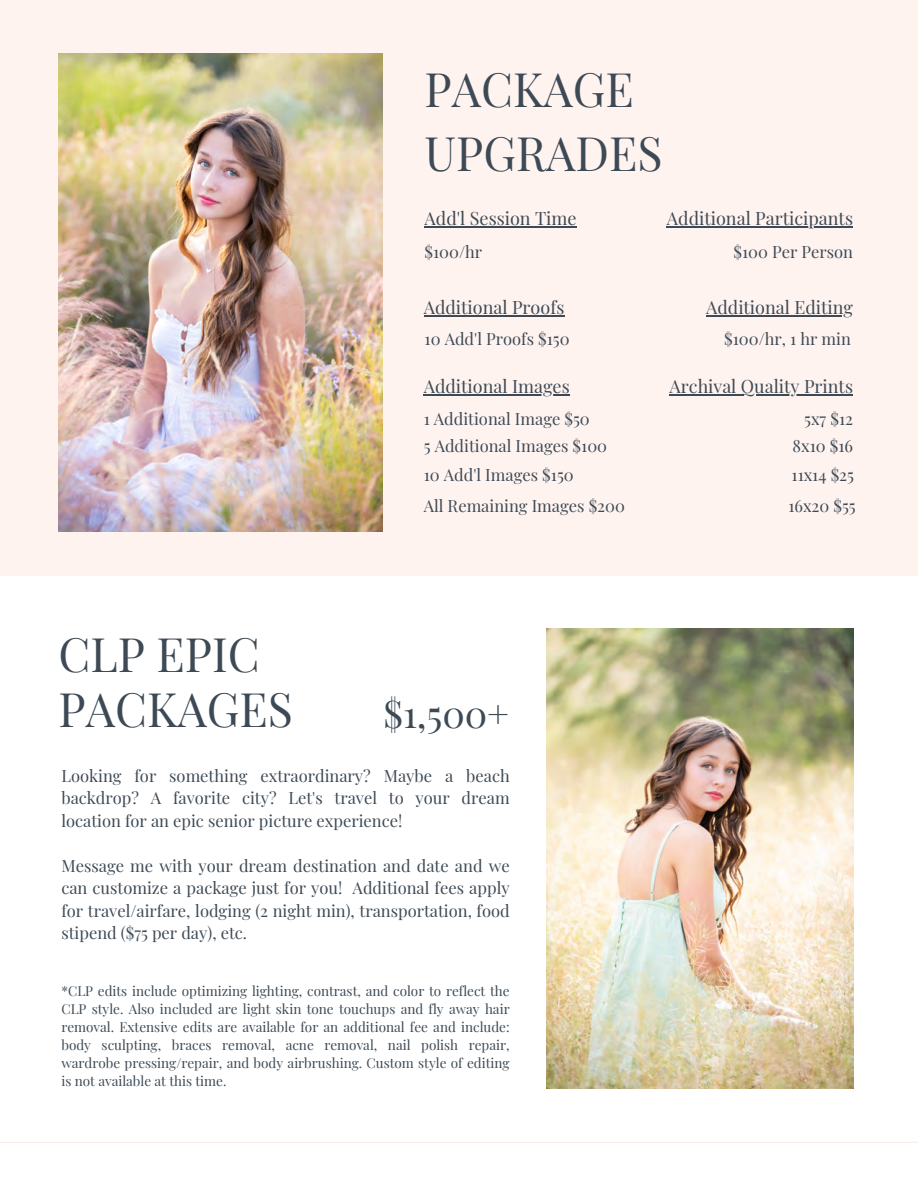
<style>
.page{position:relative;width:918px;height:1188px;background:#fff}
.page>*{position:absolute;margin:0;border:0;box-sizing:border-box;transform-origin:0 0}
.t1{font:46.5px "Playfair Display";color:#3d4a55}
.t2{font:37.5px "Playfair Display";color:#3d4a55}
.t3{font:18px "Playfair Display";color:#3d4a55}
.t4{font:16.5px/22.5px "Playfair Display";color:#3d4a55;text-align:justify}
.t5{font:13.5px/18px "Playfair Display";color:#3d4a55;text-align:justify}
</style>
<div class="page">
<div style="left:0;top:0;width:918px;height:576px;background:#fff3f0"></div>
<img style="left:59px;top:53px;width:324px;height:478px">
<hr style="left:0;top:1142px;width:918px;height:1px;background:#faebe8">
<img style="left:546px;top:628px;width:307px;height:461px">
<hr style="left:425px;top:226px;width:152px;height:2px;background:#3d4a55">
<hr style="left:667px;top:226px;width:186px;height:2px;background:#3d4a55">
<hr style="left:424px;top:315px;width:140px;height:1px;background:#3d4a55">
<hr style="left:706px;top:315px;width:147px;height:1px;background:#3d4a55">
<hr style="left:424px;top:394px;width:146px;height:1px;background:#3d4a55">
<hr style="left:670px;top:394px;width:183px;height:1px;background:#3d4a55">
<p class="t1" style="left:425px;top:57px;width:211px">PACKAGE</p>
<p class="t1" style="left:425px;top:121px;width:240px">UPGRADES</p>
<p class="t3" style="left:425px;top:206px;width:154px">Add'l Session Time</p>
<p class="t4" style="left:425px;top:240px;width:59px">$100/hr</p>
<p class="t3" style="left:667px;top:206px;width:188px">Additional Participants</p>
<p class="t4" style="left:733px;top:240px;width:121px">$100 Per Person</p>
<p class="t3" style="left:424px;top:295px;width:142px">Additional Proofs</p>
<p class="t4" style="left:425px;top:327px;width:147px">10 Add'l Proofs $150</p>
<p class="t3" style="left:424px;top:374px;width:148px">Additional Images</p>
<p class="t4" style="left:424px;top:407px;width:168px">1 Additional Image $50</p>
<p class="t4" style="left:424px;top:434px;width:185px">5 Additional Images $100</p>
<p class="t4" style="left:424px;top:463px;width:152px">10 Add'l Images $150</p>
<p class="t4" style="left:424px;top:494px;width:203px">All Remaining Images $200</p>
<p class="t3" style="left:706px;top:295px;width:148px">Additional Editing</p>
<p class="t4" style="left:724px;top:327px;width:128px">$100/hr, 1 hr min</p>
<p class="t3" style="left:670px;top:374px;width:185px">Archival Quality Prints</p>
<p class="t4" style="left:804px;top:407px;width:50px">5x7 $12</p>
<p class="t4" style="left:793px;top:434px;width:62px">8x10 $16</p>
<p class="t4" style="left:792px;top:463px;width:64px">11x14 $25</p>
<p class="t4" style="left:788px;top:494px;width:69px">16x20 $55</p>
<p class="t1" style="left:59px;top:621px;width:203px">CLP EPIC</p>
<p class="t1" style="left:59px;top:677px;width:236px">PACKAGES</p>
<p class="t2" style="left:384px;top:688px;width:127px">$1,500+</p>
<p class="t4" style="left:61px;top:763px;width:450px">Looking for something extraordinary? Maybe a beach backdrop? A favorite city? Let's travel to your dream location for an epic senior picture experience!</p>
<p class="t4" style="left:61px;top:853px;width:450px">Message me with your dream destination and date and we can customize a package just for you! Additional fees apply for travel/airfare, lodging (2 night min), transportation, food stipend ($75 per day), etc.</p>
<p class="t5" style="left:61px;top:981px;width:450px">*CLP edits include optimizing lighting, contrast, and color to reflect the CLP style. Also included are light skin tone touchups and fly away hair removal. Extensive edits are available for an additional fee and include: body sculpting, braces removal, acne removal, nail polish repair, wardrobe pressing/repair, and body airbrushing. Custom style of editing is not available at this time.</p>
</div>
